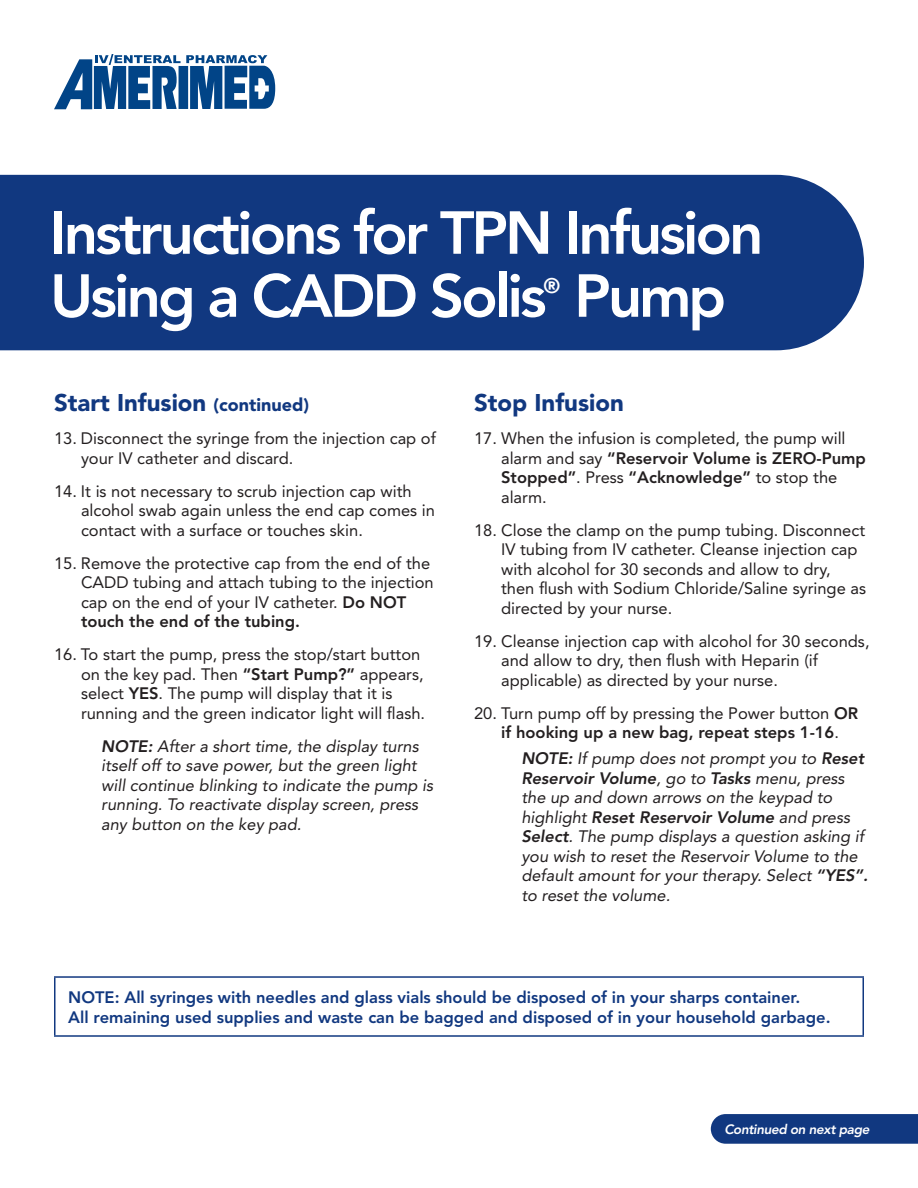
<style>
.page{position:relative;width:918px;height:1188px;background:#fff}
.page>*{position:absolute;margin:0;border:0;box-sizing:border-box;transform-origin:0 0}
.t1{font:800 60px "Avenir LT Std";letter-spacing:-.05em;color:#fff}
.t2{font:900 24px "Avenir LT Std";color:#113880}
.t3{font:800 21px "Avenir LT Std";color:#fff}
.t4{font:16.5px/19.5px "Avenir LT Std";color:#231f20}
.t5{font:italic 16.5px/19.5px "Avenir LT Std";color:#231f20}
.t6{font:800 16.5px/19.5px "Avenir LT Std";color:#113880}
.t7{font:italic 800 13.5px "Avenir LT Std";letter-spacing:-.03em;color:#fff}
.s1{font-size:18px}
.s2{font-weight:800}
</style>
<div class="page">
<svg style="left:54px;top:54px;width:221px;height:55px"></svg>
<div style="left:0;top:175px;width:864px;height:175px;background:#113880"></div>
<hr style="left:54px;top:976px;width:810px;height:2px;background:#113880">
<hr style="left:54px;top:978px;width:2px;height:57px;background:#113880">
<hr style="left:862px;top:978px;width:2px;height:57px;background:#113880">
<hr style="left:54px;top:1035px;width:810px;height:2px;background:#113880">
<svg style="left:711px;top:1114px;width:207px;height:30px;background:#173d83"></svg>
<p class="t1" style="left:50px;top:197px;width:715px">Instructions for TPN Infusion</p>
<p class="t1" style="left:50px;top:260px;width:498px">Using a CADD Solis</p>
<p class="t3" style="left:544px;top:273px;width:18px">®</p>
<p class="t1" style="left:574px;top:260px;width:154px">Pump</p>
<p class="t2" style="left:54px;top:388px;width:257px">Start Infusion <span class="s1">(continued)</span></p>
<p class="t4" style="left:81px;top:429px;width:356px;text-indent:-27px">13. Disconnect the syringe from the injection cap of your IV catheter and discard.</p>
<p class="t4" style="left:81px;top:481px;width:356px;text-indent:-27px">14. It is not necessary to scrub injection cap with alcohol swab again unless the end cap comes in contact with a surface or touches skin.</p>
<p class="t4" style="left:81px;top:553px;width:354px;text-indent:-27px">15. Remove the protective cap from the end of the CADD tubing and attach tubing to the injection cap on the end of your IV catheter. <span class="s2">Do NOT touch the end of the tubing.</span></p>
<p class="t4" style="left:81px;top:645px;width:346px;text-indent:-27px">16. To start the pump, press the stop/start button on the key pad. Then <span class="s2">“Start Pump?”</span> appears, select <span class="s2">YES</span>. The pump will display that it is running and the green indicator light will flash.</p>
<p class="t5" style="left:101px;top:736px;width:333px"><span class="s2">NOTE:</span> After a short time, the display turns itself off to save power, but the green light will continue blinking to indicate the pump is running. To reactivate display screen, press any button on the key pad.</p>
<p class="t2" style="left:474px;top:388px;width:151px">Stop Infusion</p>
<p class="t4" style="left:501px;top:429px;width:366px;text-indent:-27px">17. When the infusion is completed, the pump will alarm and say <span class="s2">“Reservoir Volume is ZERO-Pump Stopped”</span>. Press <span class="s2">“Acknowledge”</span> to stop the alarm.</p>
<p class="t4" style="left:501px;top:520px;width:366px;text-indent:-27px">18. Close the clamp on the pump tubing. Disconnect IV tubing from IV catheter. Cleanse injection cap with alcohol for 30 seconds and allow to dry, then flush with Sodium Chloride/Saline syringe as directed by your nurse.</p>
<p class="t4" style="left:501px;top:631px;width:370px;text-indent:-27px">19. Cleanse injection cap with alcohol for 30 seconds, and allow to dry, then flush with Heparin (if applicable) as directed by your nurse.</p>
<p class="t4" style="left:474px;top:703px;width:386px;text-align:center">20. Turn pump off by pressing the Power button <span class="s2">OR if hooking up a new bag, repeat steps 1-16</span>.</p>
<p class="t5" style="left:521px;top:749px;width:348px"><span class="s2">NOTE:</span> If pump does not prompt you to <span class="s2">Reset Reservoir Volume</span>, go to <span class="s2">Tasks</span> menu, press the up and down arrows on the keypad to highlight <span class="s2">Reset Reservoir Volume</span> and press <span class="s2">Select</span>. The pump displays a question asking if you wish to reset the Reservoir Volume to the default amount for your therapy. Select <span class="s2">“YES”. </span>to reset the volume.</p>
<p class="t6" style="left:68px;top:988px;width:764px">NOTE: All syringes with needles and glass vials should be disposed of in your sharps container.<br>All remaining used supplies and waste can be bagged and disposed of in your household garbage.</p>
<p class="t7" style="left:724px;top:1121px;width:147px">Continued on next page</p>
</div>
